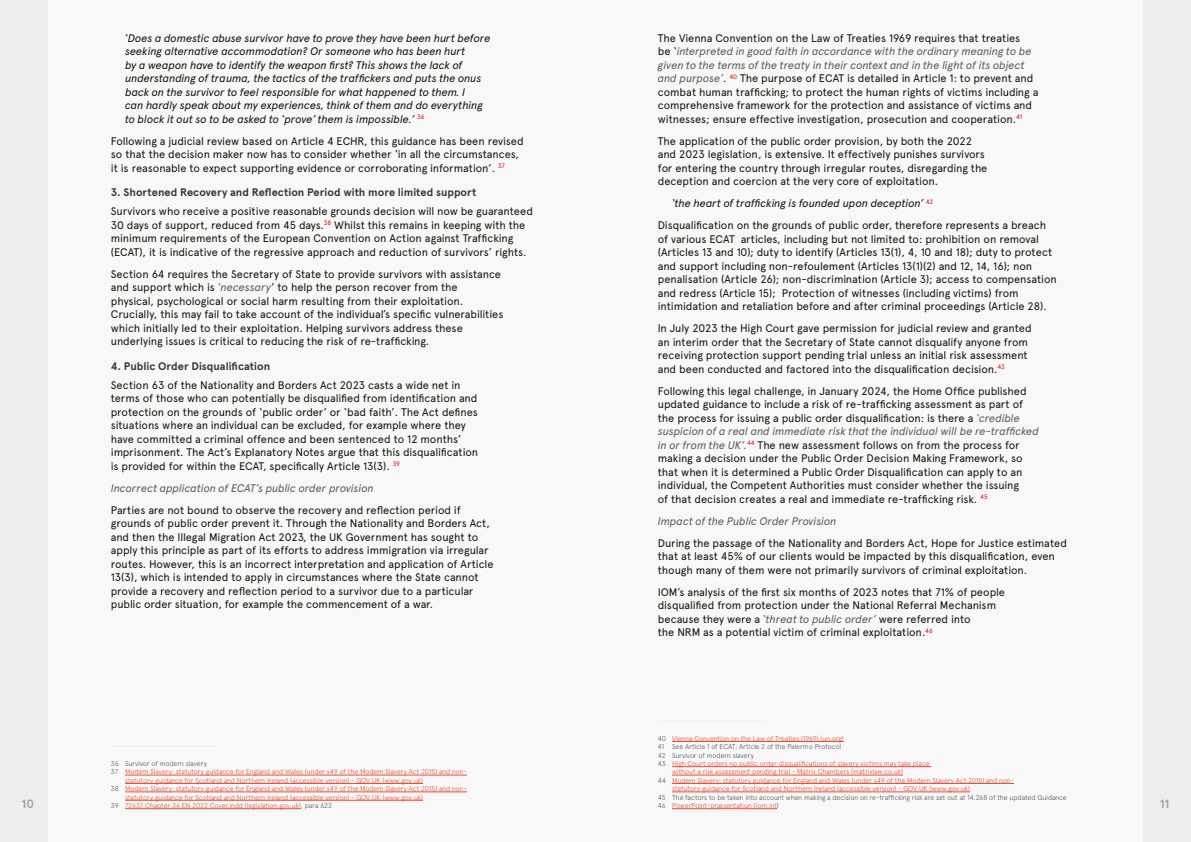
<style>
.page{position:relative;width:1191px;height:842px;background:#efeeee}
.page>*{position:absolute;margin:0;border:0;box-sizing:border-box;transform-origin:0 0}
.t1{font:700 12px "Apercu Pro";color:#a5a2a1}
.t2{font:11px/13.5px "Apercu Pro";letter-spacing:-.01em;color:#10120d}
.t3{font:italic 11px/13.5px "Apercu Pro";letter-spacing:-.01em;color:#10120d}
.t4{font:700 11px "Apercu Pro";color:#343330}
.t5{font:italic 11px "Apercu Pro";letter-spacing:-.015em;color:#5c5a57}
.t6{font:300 7px "Apercu Pro";letter-spacing:-.015em;color:#e94f35}
.t7{font:300 7px/8.4px "Apercu Pro";letter-spacing:-.015em;color:#575756}
.s1{font-style:italic;color:#5c5a57}
.s2{font-style:italic}
.s3{color:#575756}
.s4{color:#e94f35}
</style>
<div class="page">
<div style="left:48px;top:0;width:1094px;height:842px;background:#f9f8f9"></div>
<hr style="left:658px;top:721px;width:107px;height:1px;background:#efeeee">
<hr style="left:672px;top:741px;width:172px;height:1px;background:#e94f35">
<hr style="left:672px;top:766px;width:259px;height:1px;background:#e94f35">
<hr style="left:672px;top:775px;width:231px;height:1px;background:#e94f35">
<hr style="left:672px;top:783px;width:342px;height:1px;background:#e94f35">
<hr style="left:672px;top:792px;width:298px;height:1px;background:#e94f35">
<hr style="left:672px;top:808px;width:105px;height:1px;background:#e94f35">
<hr style="left:125px;top:775px;width:342px;height:1px;background:#e94f35">
<hr style="left:125px;top:783px;width:298px;height:1px;background:#e94f35">
<hr style="left:125px;top:792px;width:342px;height:1px;background:#e94f35">
<hr style="left:125px;top:800px;width:298px;height:1px;background:#e94f35">
<hr style="left:125px;top:808px;width:176px;height:1px;background:#e94f35">
<hr style="left:111px;top:746px;width:107px;height:1px;background:#efeeee">
<p class="t3" style="left:125px;top:30px;width:367px">‘Does a domestic abuse survivor have to prove they have been hurt before seeking alternative accommodation? Or someone who has been hurt<br>by a weapon have to identify the weapon first? This shows the lack of understanding of trauma, the tactics of the traffickers and puts the onus back on the survivor to feel responsible for what happened to them. I<br>can hardly speak about my experiences, think of them and do everything to block it out so to be asked to ‘prove’ them is impossible.’ <sup>36</sup></p>
<p class="t2" style="left:111px;top:133px;width:414px">Following a judicial review based on Article 4 ECHR, this guidance has been revised so that the decision maker now has to consider whether ‘in all the circumstances, it is reasonable to expect supporting evidence or corroborating information’. <sup>37</sup></p>
<p class="t4" style="left:111px;top:184px;width:367px">3. Shortened Recovery and Reflection Period with more limited support</p>
<p class="t2" style="left:111px;top:204px;width:424px">Survivors who receive a positive reasonable grounds decision will now be guaranteed 30 days of support, reduced from 45 days.<sup>38</sup> Whilst this remains in keeping with the minimum requirements of the European Convention on Action against Trafficking (ECAT), it is indicative of the regressive approach and reduction of survivors’ rights.</p>
<p class="t2" style="left:111px;top:266px;width:394px">Section 64 requires the Secretary of State to provide survivors with assistance and support which is <span class="s1">‘necessary</span>’ to help the person recover from the physical, psychological or social harm resulting from their exploitation.<br>Crucially, this may fail to take account of the individual’s specific vulnerabilities which initially led to their exploitation. Helping survivors address these underlying issues is critical to reducing the risk of re-trafficking.</p>
<p class="t4" style="left:111px;top:357px;width:161px">4. Public Order Disqualification</p>
<p class="t2" style="left:111px;top:377px;width:369px">Section 63 of the Nationality and Borders Act 2023 casts a wide net in terms of those who can potentially be disqualified from identification and protection on the grounds of ‘public order’ or ‘bad faith’. The Act defines situations where an individual can be excluded, for example where they have committed a criminal offence and been sentenced to 12 months’ imprisonment. The Act’s Explanatory Notes argue that this disqualification is provided for within the ECAT, specifically Article 13(3). <sup>39</sup></p>
<p class="t5" style="left:111px;top:480px;width:264px">Incorrect application of ECAT’s public order provision</p>
<p class="t2" style="left:111px;top:503px;width:384px">Parties are not bound to observe the recovery and reflection period if grounds of public order prevent it. Through the Nationality and Borders Act, and then the Illegal Migration Act 2023, the UK Government has sought to apply this principle as part of its efforts to address immigration via irregular routes. However, this is an incorrect interpretation and application of Article 13(3), which is intended to apply in circumstances where the State cannot provide a recovery and reflection period to a survivor due to a particular public order situation, for example the commencement of a war.</p>
<p class="t2" style="left:658px;top:30px;width:382px">The Vienna Convention on the Law of Treaties 1969 requires that treaties<br>be ‘<span class="s1">interpreted in good faith in accordance with the ordinary meaning to be given to the terms of the treaty in their context and in the light of its object and purpose’</span>. <sup>40</sup> The purpose of ECAT is detailed in Article 1: to prevent and combat human trafficking; to protect the human rights of victims including a comprehensive framework for the protection and assistance of victims and witnesses; ensure effective investigation, prosecution and cooperation.<sup>41</sup></p>
<p class="t2" style="left:658px;top:133px;width:331px">The application of the public order provision, by both the 2022 and 2023 legislation, is extensive. It effectively punishes survivors for entering the country through irregular routes, disregarding the deception and coercion at the very core of exploitation.</p>
<p class="t2" style="left:658px;top:192px;width:390px;line-height:22px;text-indent:14px"><span class="s2">‘the heart of trafficking is founded upon deception’</span> <sup>42<br></sup>Disqualification on the grounds of public order, therefore represents a breach</p>
<p class="t2" style="left:658px;top:231px;width:400px">of various ECAT articles, including but not limited to: prohibition on removal (Articles 13 and 10); duty to identify (Articles 13(1), 4, 10 and 18); duty to protect and support including non-refoulement (Articles 13(1)(2) and 12, 14, 16); non penalisation (Article 26); non-discrimination (Article 3); access to compensation and redress (Article 15); Protection of witnesses (including victims) from intimidation and retaliation before and after criminal proceedings (Article 28).</p>
<p class="t2" style="left:658px;top:321px;width:375px">In July 2023 the High Court gave permission for judicial review and granted an interim order that the Secretary of State cannot disqualify anyone from receiving protection support pending trial unless an initial risk assessment and been conducted and factored into the disqualification decision.<sup>43</sup></p>
<p class="t2" style="left:658px;top:383px;width:383px">Following this legal challenge, in January 2024, the Home Office published updated guidance to include a risk of re-trafficking assessment as part of the process for issuing a public order disqualification: is there a <span class="s1">‘credible suspicion of a real and immediate risk that the individual will be re-trafficked in or from the UK’.</span><sup>44</sup> The new assessment follows on from the process for making a decision under the Public Order Decision Making Framework, so that when it is determined a Public Order Disqualification can apply to an individual, the Competent Authorities must consider whether the issuing<br>of that decision creates a real and immediate re-trafficking risk. <sup>45</sup></p>
<p class="t5" style="left:658px;top:513px;width:180px">Impact of the Public Order Provision</p>
<p class="t2" style="left:658px;top:535px;width:411px">During the passage of the Nationality and Borders Act, Hope for Justice estimated that at least 45% of our clients would be impacted by this disqualification, even though many of them were not primarily survivors of criminal exploitation.</p>
<p class="t2" style="left:658px;top:584px;width:349px">IOM’s analysis of the first six months of 2023 notes that 71% of people disqualified from protection under the National Referral Mechanism because they were a <span class="s1">‘threat to public order’</span> were referred into<br>the NRM as a potential victim of criminal exploitation.<sup>46</sup></p>
<p class="t6" style="left:658px;top:733px;width:188px"><span class="s3">40</span> Vienna Convention on the Law of Treaties (1969) (un.org)</p>
<p class="t7" style="left:658px;top:742px;width:185px">41 See Article 1 of ECAT; Article 2 of the Palermo Protocol</p>
<p class="t7" style="left:658px;top:750px;width:97px">42 Survivor of modern slavery</p>
<p class="t6" style="left:658px;top:758px;width:273px"><span class="s3">43</span> High Court orders no public order disqualifications of slavery victims may take place</p>
<p class="t6" style="left:672px;top:767px;width:233px">without a risk assessment pending trial - Matrix Chambers (matrixlaw.co.uk)</p>
<p class="t6" style="left:658px;top:775px;width:358px"><span class="s3">44</span> Modern Slavery: statutory guidance for England and Wales (under s49 of the Modern Slavery Act 2015) and non-</p>
<p class="t6" style="left:672px;top:783px;width:299px">statutory guidance for Scotland and Northern Ireland (accessible version) - GOV.UK (www.gov.uk)</p>
<p class="t7" style="left:658px;top:792px;width:410px">45 The factors to be taken into account when making a decision on re-trafficking risk are set out at 14.268 of the updated Guidance<br>46 <span class="s4">PowerPoint-præsentation (iom.int</span>)</p>
<p class="t7" style="left:111px;top:759px;width:97px">36 Survivor of modern slavery</p>
<p class="t6" style="left:111px;top:767px;width:358px"><span class="s3">37</span> Modern Slavery: statutory guidance for England and Wales (under s49 of the Modern Slavery Act 2015) and non-</p>
<p class="t6" style="left:125px;top:775px;width:299px">statutory guidance for Scotland and Northern Ireland (accessible version) - GOV.UK (www.gov.uk)</p>
<p class="t6" style="left:111px;top:783px;width:358px"><span class="s3">38</span> Modern Slavery: statutory guidance for England and Wales (under s49 of the Modern Slavery Act 2015) and non-</p>
<p class="t6" style="left:125px;top:792px;width:299px">statutory guidance for Scotland and Northern Ireland (accessible version) - GOV.UK (www.gov.uk)</p>
<p class="t6" style="left:111px;top:800px;width:223px"><span class="s3">39</span> 72637 Chapter 36 EN 2022 Cover.indd (legislation.gov.uk)<span class="s3">, para 622</span></p>
<p class="t1" style="left:21px;top:795px;width:14px">10</p>
<p class="t1" style="left:1159px;top:795px;width:11px">11</p>
</div>
